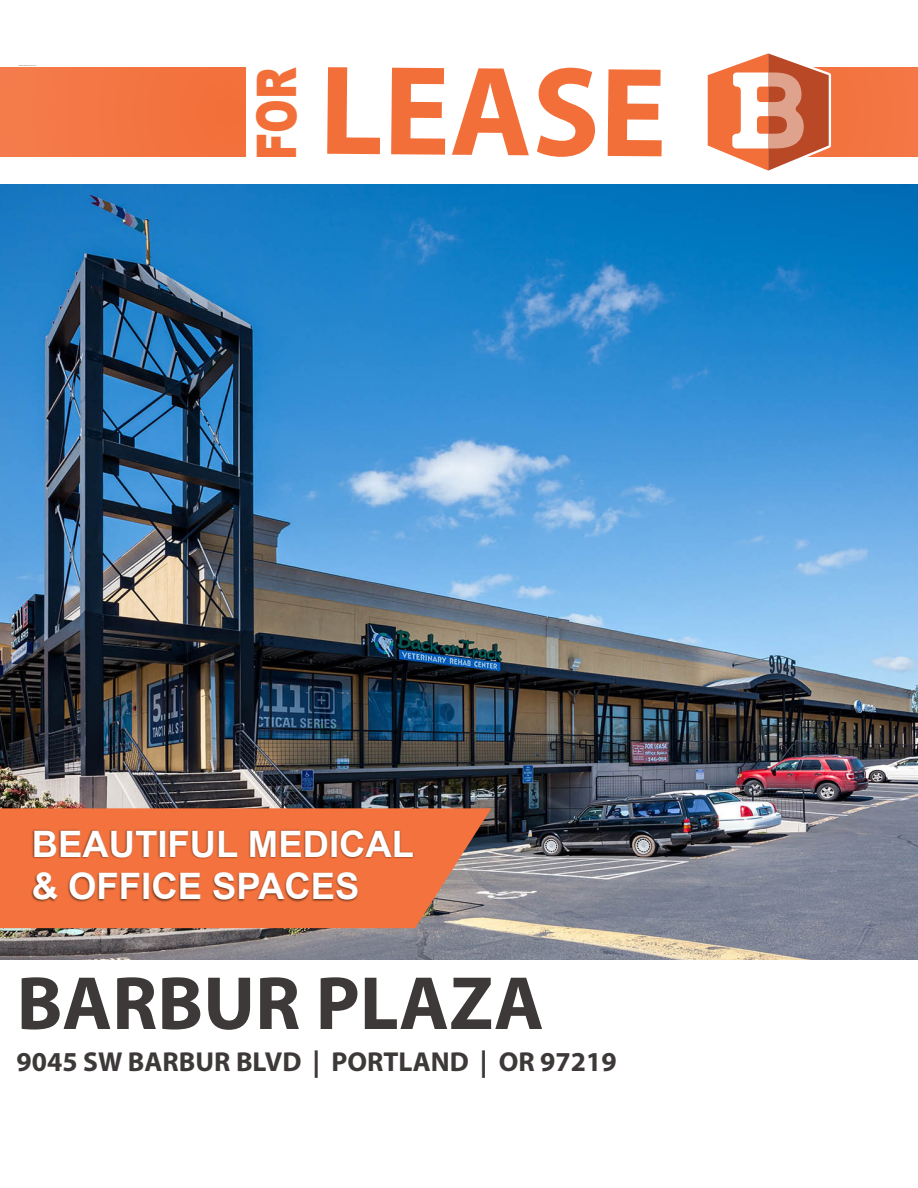
<style>
.page{position:relative;width:918px;height:1188px;background:#fff}
.page>*{position:absolute;margin:0;border:0;box-sizing:border-box;transform-origin:0 0}
.t1{font:700 128.4px "Myriad Pro";letter-spacing:-.01em;color:#f36f39}
.t2{font:700 76.05px "Myriad Pro";color:#3d3938}
.t3{font:900 54.6px "Arial";color:#f36f39;scale:.74 1}
.t4{font:700 36.45px/42.5px "Arial";color:#fff}
.t5{font:700 27.45px "Myriad Pro";color:#3d3938}
</style>
<div class="page">
<img style="left:0;top:185px;width:918px;height:774px">
<svg style="left:0;top:808px;width:491px;height:120px;background:#e37649"></svg>
<img style="left:31px;top:828px;width:384px;height:74px">
<div style="left:793px;top:67px;width:125px;height:90px;background:#f37542"></div>
<div style="left:0;top:67px;width:246px;height:90px;background:#f47542"></div>
<svg style="left:707px;top:53px;width:124px;height:118px"></svg>
<h3 class="t3" style="left:257px;top:160px;width:126px;rotate:-90deg">FOR</h3>
<h1 class="t1" style="left:319px;top:58px;width:350px">LEASE</h1>
<h3 class="t4" style="left:32px;top:826px;width:384px">BEAUTIFUL MEDICAL &amp; OFFICE SPACES</h3>
<h2 class="t2" style="left:17px;top:972px;width:529px">BARBUR PLAZA</h2>
<p class="t5" style="left:17px;top:1050px;width:601px">9045 SW BARBUR BLVD | PORTLAND | OR 97219</p>
</div>
